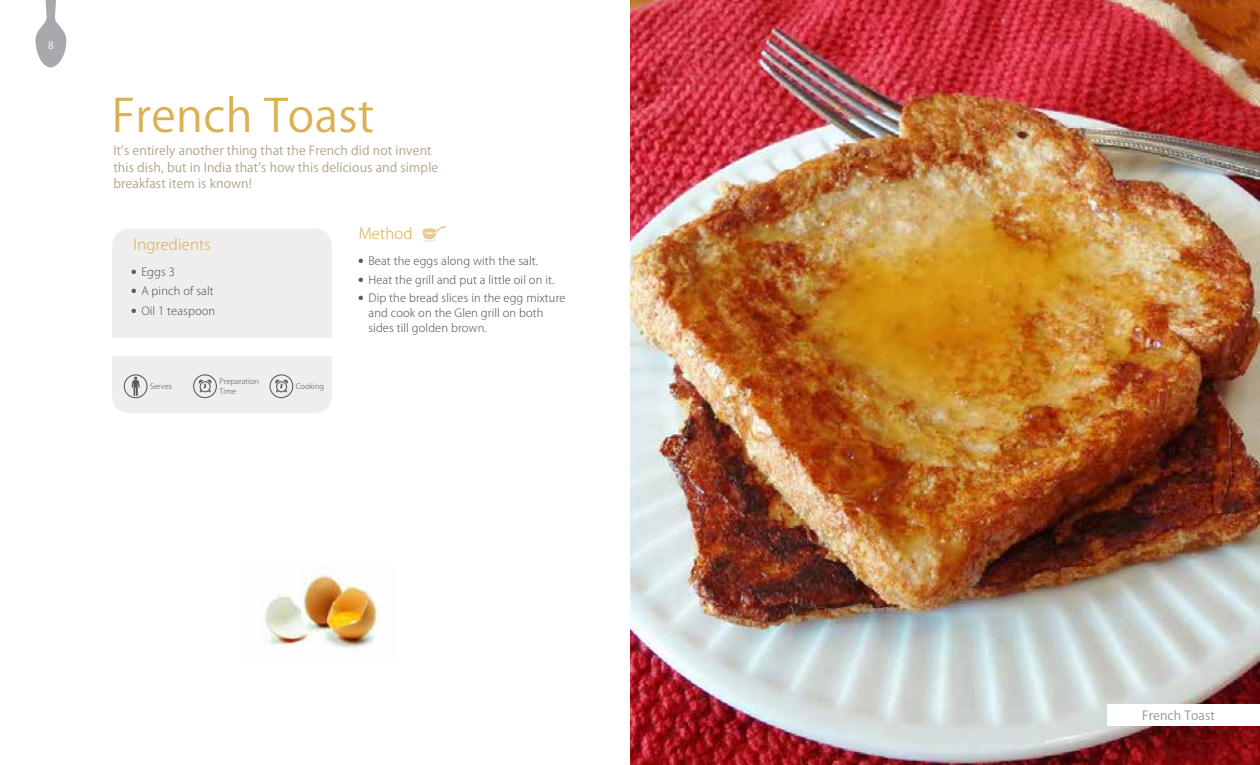
<style>
.page{position:relative;width:1260px;height:765px;background:#fff}
.page>*{position:absolute;margin:0;border:0;box-sizing:border-box;transform-origin:0 0}
.t1{font:45px "Koz Go Pr 6 N";letter-spacing:.01em;color:#dbb052}
.t2{font:300 15px "Koz Go Pr 6 N";letter-spacing:.01em;color:#dbb052}
.t3{font:12.5px/16.2px "Koz Go Pr 6 N";letter-spacing:.01em;color:#b1a189}
.t4{font:12.5px "Koz Go Pr 6 N";letter-spacing:.01em;color:#939598}
.t5{font:300 11.25px/18.5px "Koz Go Pr 6 N";letter-spacing:.01em;color:#58595b}
.t6{font:10px "Koz Go Pr 6 N";color:#fff}
.t7{font:300 7.5px/10px "Koz Go Pro";letter-spacing:.01em;color:#58595b}
</style>
<div class="page">
<svg style="left:35px;top:0;width:31px;height:68px"></svg>
<img style="left:630px;top:0;width:630px;height:765px">
<div style="left:1107px;top:704px;width:153px;height:22px;background:#fff"></div>
<div style="left:112px;top:229px;width:220px;height:184px;background:#efeeed;border-radius:18px"></div>
<div style="left:112px;top:338px;width:220px;height:18px;background:#fff"></div>
<svg style="left:422px;top:226px;width:25px;height:16px"></svg>
<svg style="left:124px;top:374px;width:24px;height:24px"></svg>
<svg style="left:193px;top:374px;width:24px;height:24px"></svg>
<svg style="left:270px;top:374px;width:23px;height:24px"></svg>
<img style="left:261px;top:573px;width:119px;height:77px">
<p class="t6" style="left:48px;top:40px;width:7px">8</p>
<h1 class="t1" style="left:112px;top:90px;width:264px">French Toast</h1>
<p class="t3" style="left:113px;top:143px;width:326px">It’s entirely another thing that the French did not invent this dish, but in India that’s how this delicious and simple breakfast item is known!</p>
<h2 class="t2" style="left:134px;top:236px;width:79px">Ingredients</h2>
<p class="t5" style="left:141px;top:262px;width:75px;line-height:19.8px">Eggs 3<br>A pinch of salt<br>Oil 1 teaspoon</p>
<p class="t7" style="left:150px;top:382px;width:23px">Serves</p>
<p class="t7" style="left:220px;top:377px;width:41px">Preparation<br>Time</p>
<p class="t7" style="left:296px;top:382px;width:30px">Cooking</p>
<h2 class="t2" style="left:359px;top:225px;width:55px">Method</h2>
<p class="t5" style="left:369px;top:252px;width:199px">Beat the eggs along with the salt.<br>Heat the grill and put a little oil on it.<br>Dip the bread slices in the egg mixture</p>
<p class="t5" style="left:369px;top:306px;width:177px;line-height:15px">and cook on the Glen grill on both sides till golden brown.</p>
<p class="t4" style="left:1142px;top:708px;width:74px">French Toast</p>
</div>
